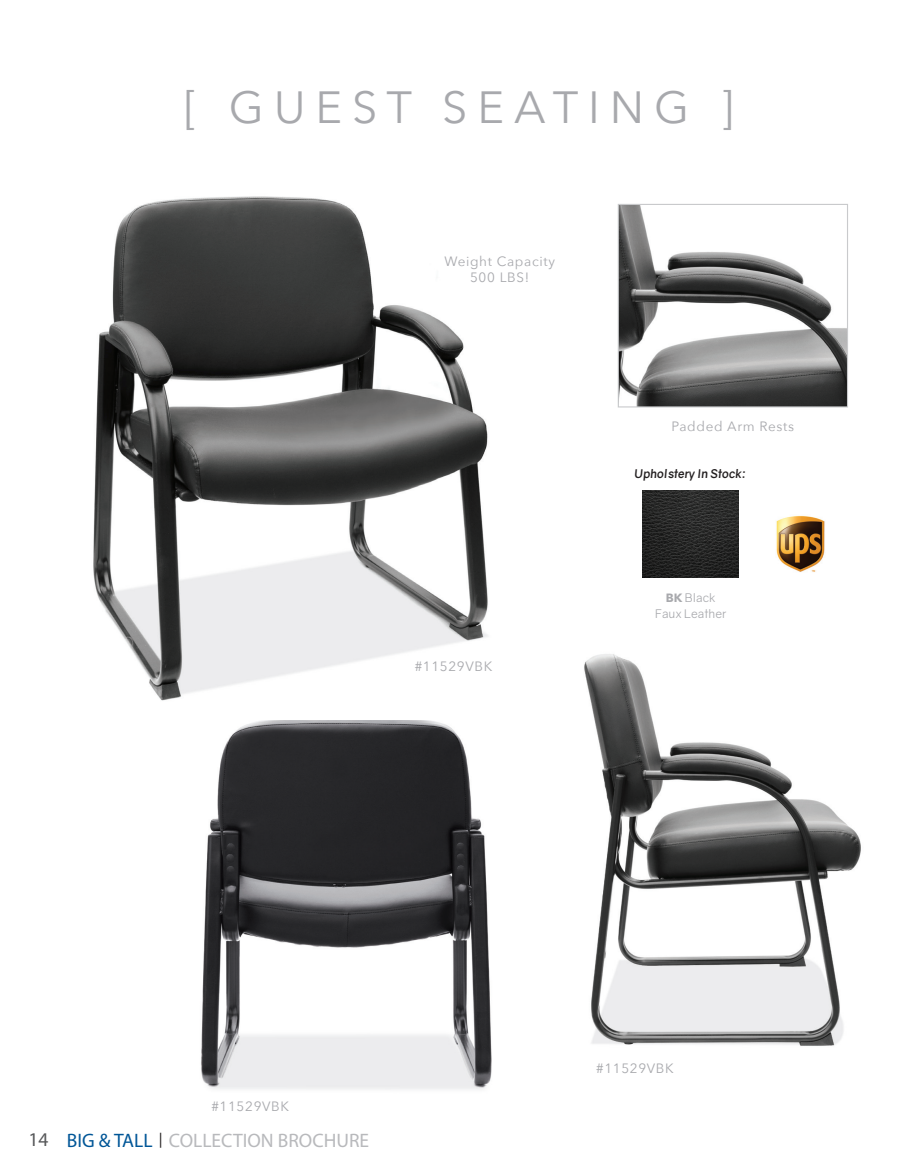
<style>
.page{position:relative;width:918px;height:1175px;background:#fff}
.page>*{position:absolute;margin:0;border:0;box-sizing:border-box;transform-origin:0 0}
.t1{font:45px "Avenir Next";letter-spacing:.22em;color:#a8a9ad}
.t2{font:19.5px "Myriad Pro";color:#b8b9bc}
.t3{font:13.5px "Avenir Next";letter-spacing:.05em;color:#a8a9ad}
.t4{font:12px "Gravity";color:#a8a9ad}
.t5{font:italic 700 12px "Gravity";color:#231f20}
.s1{font-family:"Avenir Next";font-weight:700}
.s2{color:#57585a}
.s3{color:#005697}
</style>
<div class="page">
<img style="left:93px;top:196px;width:395px;height:505px">
<img style="left:620px;top:206px;width:226px;height:199px">
<div style="left:618px;top:204px;width:230px;height:203px;border:1px solid #c9cacc"></div>
<img style="left:584px;top:654px;width:277px;height:392px">
<img style="left:201px;top:720px;width:291px;height:370px">
<img style="left:643px;top:491px;width:96px;height:86px">
<img style="left:776px;top:515px;width:49px;height:57px">
<p class="t1" style="left:184px;top:69px;width:551px">[ GUEST SEATING ]</p>
<p class="t3" style="left:444px;top:249px;width:112px">Weight Capacity</p>
<p class="t3" style="left:470px;top:266px;width:61px">500 LBS!</p>
<p class="t3" style="left:415px;top:654px;width:79px">#11529VBK</p>
<p class="t3" style="left:672px;top:414px;width:124px">Padded Arm Rests</p>
<p class="t5" style="left:635px;top:466px;width:113px">Upholstery In Stock:</p>
<p class="t4" style="left:666px;top:590px;width:51px"><span class="s1">BK</span> Black</p>
<p class="t4" style="left:655px;top:606px;width:73px">Faux Leather</p>
<p class="t3" style="left:211px;top:1094px;width:79px">#11529VBK</p>
<h2 class="t2" style="left:28px;top:1128px;width:342px"><span class="s2">14</span> <span class="s3">BIG &amp; TALL</span> <sup>|</sup> COLLECTION BROCHURE</h2>
<p class="t3" style="left:596px;top:1057px;width:79px">#11529VBK</p>
</div>
